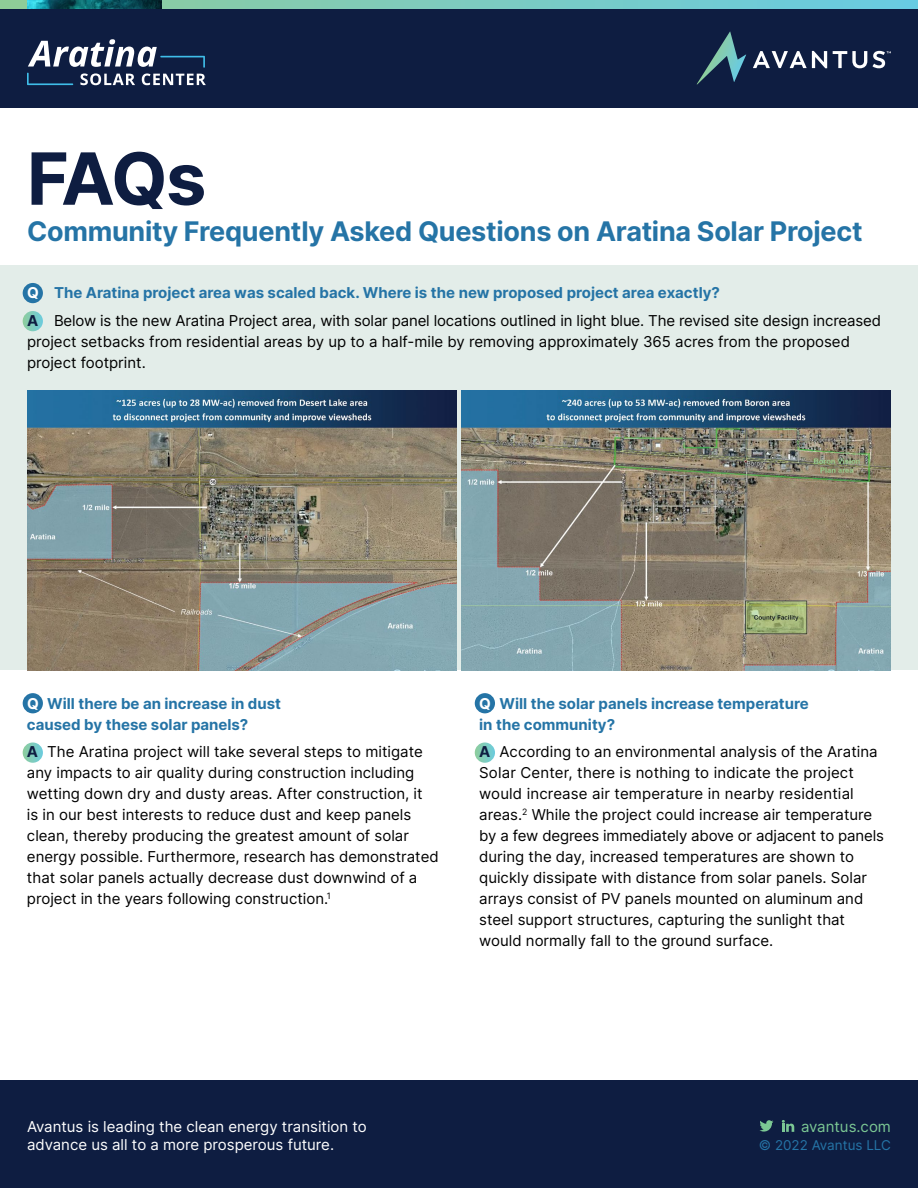
<style>
.page{position:relative;width:918px;height:1188px;background:#fff}
.page>*{position:absolute;margin:0;border:0;box-sizing:border-box;transform-origin:0 0}
.t1{font:700 72px "Inter";color:#0e1d41}
.t2{font:700 27px "Inter";letter-spacing:-.01em;color:#2574a6}
.t3{font:15px/21px "Inter";color:#000}
.t4{font:700 15px/21px "Inter";color:#2574a6}
.t5{font:15px/18px "Inter";color:#fff}
.t6{font:15px "Inter";color:#7bc794}
.t7{font:13.5px "Inter";color:#2574a6}
.s1{font-weight:700;color:#fff}
.s2{font-weight:700;color:#2574a6}
.s3{font-weight:700;color:#0e1d41}
.s4{color:#fff}
</style>
<div class="page">
<div style="left:23px;top:693px;width:20px;height:20px;background:#2574a6;border-radius:50%"></div>
<div style="left:475px;top:693px;width:20px;height:20px;background:#2574a6;border-radius:50%"></div>
<div style="left:23px;top:742px;width:20px;height:21px;background:linear-gradient(to right,#8acb9e,#77cfdc);border-radius:10px"></div>
<div style="left:475px;top:742px;width:20px;height:21px;background:linear-gradient(to right,#8bcc9d,#76cedb);border-radius:10px"></div>
<div style="left:0;top:265px;width:918px;height:405px;background:#e3ede9"></div>
<img style="left:462px;top:390px;width:429px;height:280px">
<img style="left:27px;top:390px;width:429px;height:280px">
<div style="left:0;top:0;width:918px;height:108px;background:#0e1d41"></div>
<svg style="left:0;top:0;width:918px;height:9px"></svg>
<svg style="left:753px;top:51px;width:74px;height:17px"></svg>
<svg style="left:833px;top:51px;width:34px;height:17px"></svg>
<svg style="left:873px;top:51px;width:18px;height:17px"></svg>
<svg style="left:697px;top:32px;width:49px;height:52px"></svg>
<img style="left:27px;top:0;width:134px;height:9px">
<div style="left:0;top:1080px;width:918px;height:108px;background:#0e1d41"></div>
<svg style="left:759px;top:1120px;width:14px;height:12px"></svg>
<svg style="left:782px;top:1120px;width:12px;height:12px"></svg>
<svg style="left:27px;top:39px;width:179px;height:46px"></svg>
<div style="left:23px;top:283px;width:20px;height:20px;background:#2574a6;border-radius:50%"></div>
<div style="left:23px;top:311px;width:20px;height:20px;background:linear-gradient(to right,#8ccc9f,#72ccda);border-radius:10px"></div>
<h1 class="t1" style="left:27px;top:126px;width:181px">FAQs</h1>
<h2 class="t2" style="left:27px;top:211px;width:837px">Community Frequently Asked Questions on Aratina Solar Project</h2>
<p class="t3" style="left:27px;top:278px;width:856px;line-height:27.8px"><span class="s1">Q</span> <span class="s2">The Aratina project area was scaled back. Where is the new proposed project area exactly?<br></span><span class="s3">A</span> Below is the new Aratina Project area, with solar panel locations outlined in light blue. The revised site design increased</p>
<p class="t3" style="left:27px;top:330px;width:825px">project setbacks from residential areas by up to a half-mile by removing approximately 365 acres from the proposed project footprint.</p>
<p class="t4" style="left:27px;top:692px;width:256px"><span class="s4">Q</span> Will there be an increase in dust caused by these solar panels?</p>
<p class="t3" style="left:27px;top:741px;width:413px"><span class="s3">A</span> The Aratina project will take several steps to mitigate any impacts to air quality during construction including wetting down dry and dusty areas. After construction, it<br>is in our best interests to reduce dust and keep panels clean, thereby producing the greatest amount of solar energy possible. Furthermore, research has demonstrated that solar panels actually decrease dust downwind of a project in the years following construction.<sup>1</sup></p>
<p class="t4" style="left:479px;top:692px;width:331px"><span class="s4">Q</span> Will the solar panels increase temperature in the community?</p>
<p class="t3" style="left:479px;top:741px;width:406px"><span class="s3">A</span> According to an environmental analysis of the Aratina Solar Center, there is nothing to indicate the project would increase air temperature in nearby residential areas.<sup>2</sup> While the project could increase air temperature by a few degrees immediately above or adjacent to panels during the day, increased temperatures are shown to quickly dissipate with distance from solar panels. Solar arrays consist of PV panels mounted on aluminum and steel support structures, capturing the sunlight that would normally fall to the ground surface.</p>
<p class="t5" style="left:27px;top:1117px;width:341px">Avantus is leading the clean energy transition to advance us all to a more prosperous future.</p>
<p class="t6" style="left:801px;top:1115px;width:92px">avantus.com</p>
<p class="t7" style="left:759px;top:1135px;width:134px">© 2022 Avantus LLC</p>
</div>
